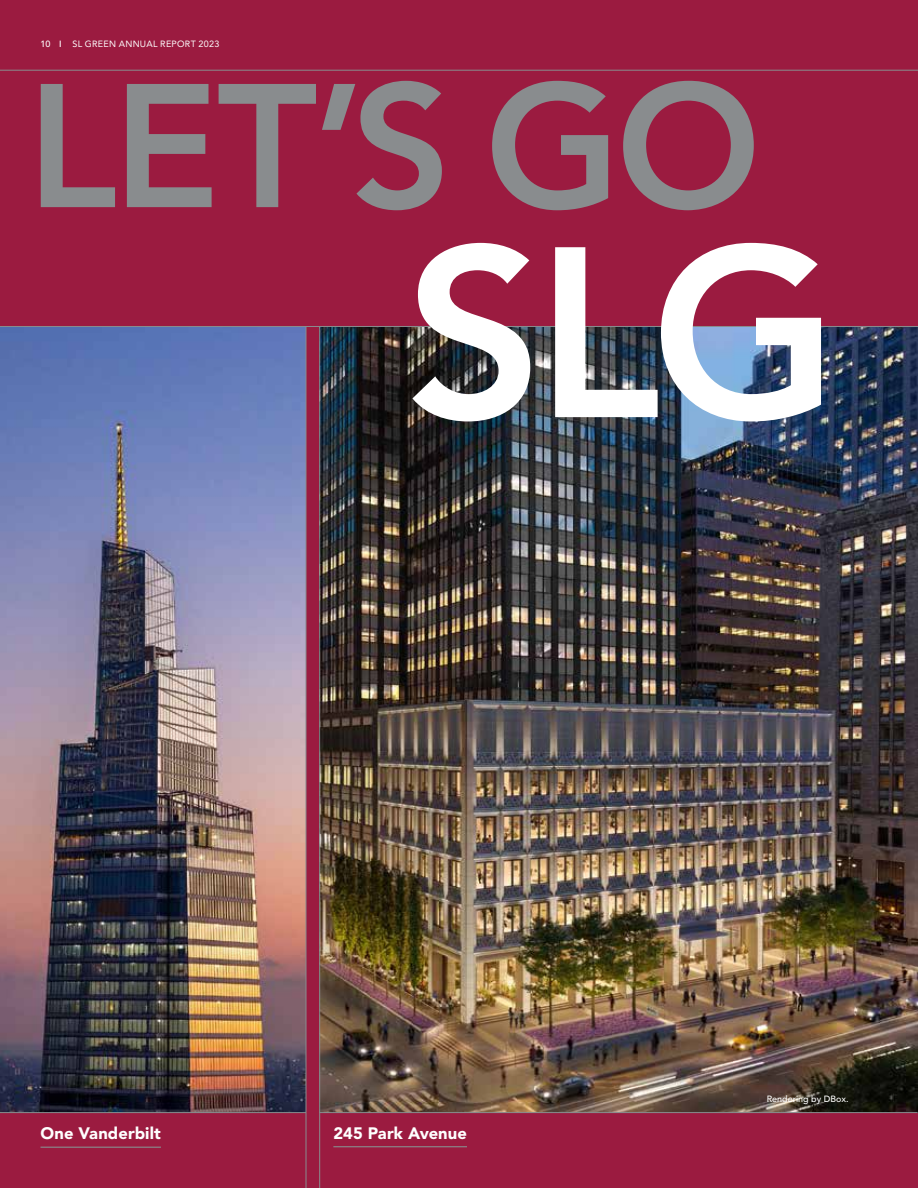
<style>
.page{position:relative;width:918px;height:1188px;background:#9b1b40}
.page>*{position:absolute;margin:0;border:0;box-sizing:border-box;transform-origin:0 0}
.t1{font:800 240px "Avenir LT Std";color:#fff}
.t2{font:800 174px "Avenir LT Std";color:#898c8e}
.t3{font:900 16.5px "Avenir LT Std";letter-spacing:.01em;color:#fff}
.t4{font:9px "Avenir LT Std";letter-spacing:.03em;color:#fff}
.t5{font:500 9px "Avenir LT Std";color:#fff}
</style>
<div class="page">
<img style="left:0;top:327px;width:306px;height:785px">
<img style="left:320px;top:327px;width:598px;height:785px">
<hr style="left:0;top:70px;width:918px;height:1px;background:#898c8e">
<hr style="left:306px;top:327px;width:1px;height:861px;background:#898c8e">
<hr style="left:319px;top:327px;width:1px;height:861px;background:#898c8e">
<hr style="left:0;top:326px;width:918px;height:1px;background:#898c8e">
<hr style="left:0;top:1112px;width:306px;height:1px;background:#898c8e">
<hr style="left:320px;top:1112px;width:598px;height:1px;background:#898c8e">
<hr style="left:40px;top:1147px;width:121px;height:1px;background:#898c8e">
<hr style="left:333px;top:1146px;width:134px;height:1px;background:#898c8e">
<p class="t5" style="left:40px;top:39px;width:12px">10</p>
<p class="t4" style="left:72px;top:39px;width:149px">SL GREEN ANNUAL REPORT 2023</p>
<h2 class="t2" style="left:27px;top:44px;width:735px">LET’S GO</h2>
<h1 class="t1" style="left:405px;top:192px;width:434px">SLG</h1>
<p class="t3" style="left:40px;top:1123px;width:122px">One Vanderbilt</p>
<p class="t3" style="left:333px;top:1123px;width:135px">245 Park Avenue</p>
<p class="t5" style="left:767px;top:1094px;width:83px">Rendering by DBox.</p>
</div>
